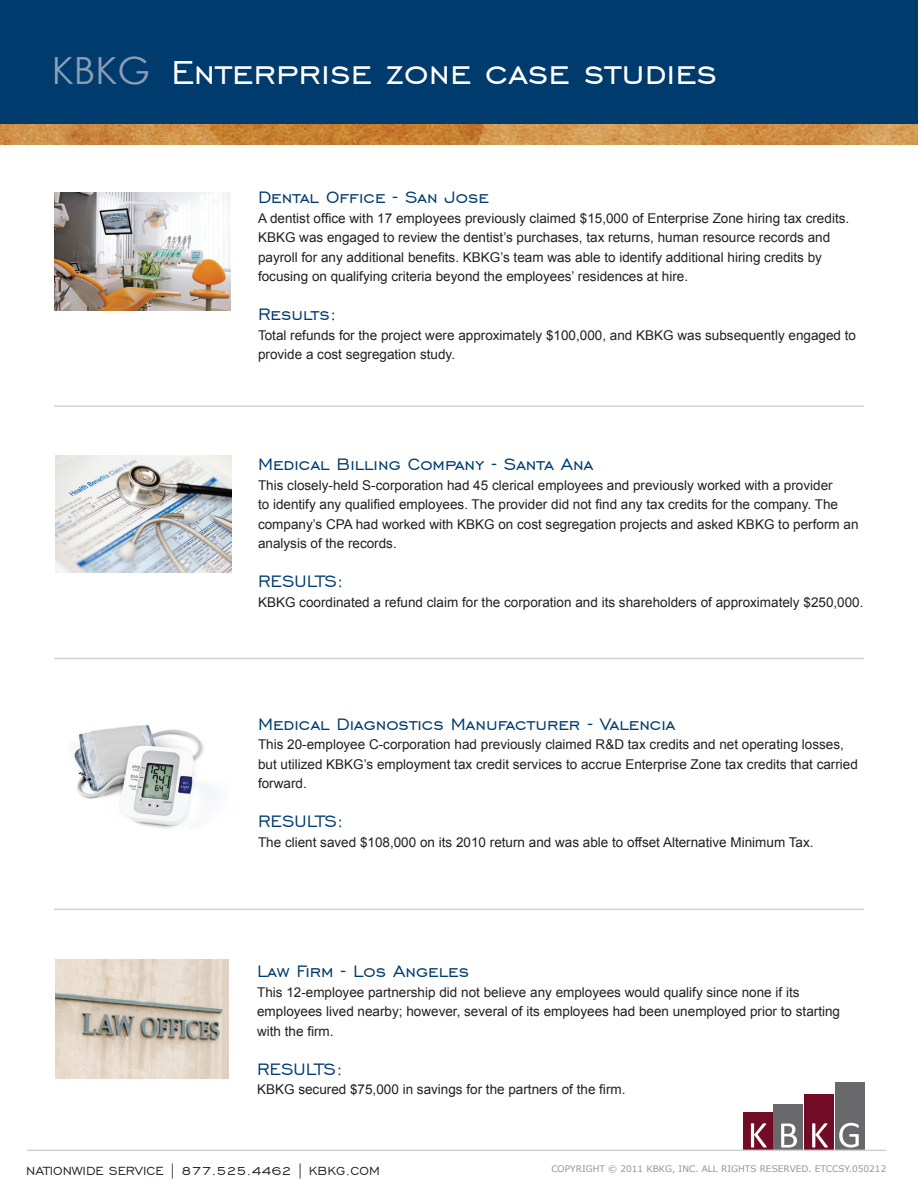
<style>
.page{position:relative;width:918px;height:1188px;background:#fff}
.page>*{position:absolute;margin:0;border:0;box-sizing:border-box;transform-origin:0 0}
.t1{font:42px "Engravers Gothic BT";color:#fff}
.t2{font:21px "Engravers Gothic BT";color:#003b6e}
.t3{font:15px "Engravers Gothic BT";color:#231f20}
.t4{font:13.5px/19.5px "Arial";color:#231f20}
.t5{font:9px "Verdana";color:#939598}
.s1{font-family:"Century Gothic";font-size:37.5px;color:#8b9eb3}
</style>
<div class="page">
<div style="left:0;top:0;width:918px;height:125px;background:#003b6e"></div>
<img style="left:0;top:125px;width:918px;height:19px">
<img style="left:55px;top:960px;width:173px;height:118px">
<img style="left:73px;top:725px;width:144px;height:103px">
<img style="left:55px;top:455px;width:177px;height:118px">
<img style="left:54px;top:193px;width:176px;height:117px">
<div style="left:835px;top:1082px;width:29px;height:69px;background:#69696c"></div>
<svg style="left:839px;top:1123px;width:20px;height:25px"></svg>
<div style="left:804px;top:1094px;width:29px;height:56px;background:#720c26"></div>
<svg style="left:812px;top:1123px;width:16px;height:25px"></svg>
<div style="left:774px;top:1104px;width:29px;height:47px;background:#69696c"></div>
<svg style="left:781px;top:1123px;width:16px;height:25px"></svg>
<div style="left:743px;top:1112px;width:29px;height:38px;background:#720c26"></div>
<svg style="left:751px;top:1123px;width:16px;height:25px"></svg>
<hr style="left:54px;top:405px;width:810px;height:2px;background:#d1d2d4">
<hr style="left:54px;top:658px;width:810px;height:1px;background:#d1d2d4">
<hr style="left:54px;top:909px;width:810px;height:1px;background:#d1d2d4">
<hr style="left:27px;top:1150px;width:859px;height:1px;background:#d1d2d4">
<h1 class="t1" style="left:52px;top:50px;width:667px"><span class="s1">KBKG</span> Enterprise zone case studies</h1>
<h2 class="t2" style="left:258px;top:186px;width:233px">Dental Office - San Jose</h2>
<p class="t4" style="left:258px;top:209px;width:593px">A dentist office with 17 employees previously claimed $15,000 of Enterprise Zone hiring tax credits.<br>KBKG was engaged to review the dentist’s purchases, tax returns, human resource records and payroll for any additional benefits. KBKG’s team was able to identify additional hiring credits by focusing on qualifying criteria beyond the employees’ residences at hire.</p>
<h2 class="t2" style="left:258px;top:303px;width:80px">Results:</h2>
<p class="t4" style="left:258px;top:326px;width:600px">Total refunds for the project were approximately $100,000, and KBKG was subsequently engaged to provide a cost segregation study.</p>
<h2 class="t2" style="left:258px;top:453px;width:337px">Medical Billing Company - Santa Ana</h2>
<p class="t4" style="left:258px;top:476px;width:602px">This closely-held S-corporation had 45 clerical employees and previously worked with a provider<br>to identify any qualified employees. The provider did not find any tax credits for the company. The company’s CPA had worked with KBKG on cost segregation projects and asked KBKG to perform an analysis of the records.</p>
<h2 class="t2" style="left:258px;top:570px;width:87px">RESULTS:</h2>
<p class="t4" style="left:258px;top:593px;width:607px">KBKG coordinated a refund claim for the corporation and its shareholders of approximately $250,000.</p>
<h2 class="t2" style="left:258px;top:713px;width:419px">Medical Diagnostics Manufacturer - Valencia</h2>
<p class="t4" style="left:258px;top:735px;width:601px">This 20-employee C-corporation had previously claimed R&amp;D tax credits and net operating losses, but utilized KBKG’s employment tax credit services to accrue Enterprise Zone tax credits that carried forward.</p>
<h2 class="t2" style="left:258px;top:810px;width:87px">RESULTS:</h2>
<p class="t4" style="left:258px;top:833px;width:557px">The client saved $108,000 on its 2010 return and was able to offset Alternative Minimum Tax.</p>
<h2 class="t2" style="left:257px;top:960px;width:213px">Law Firm - Los Angeles</h2>
<p class="t4" style="left:257px;top:983px;width:585px">This 12-employee partnership did not believe any employees would qualify since none if its employees lived nearby; however, several of its employees had been unemployed prior to starting with the firm.</p>
<h2 class="t2" style="left:257px;top:1058px;width:87px">RESULTS:</h2>
<p class="t4" style="left:257px;top:1080px;width:370px">KBKG secured $75,000 in savings for the partners of the firm.</p>
<p class="t3" style="left:26px;top:1162px;width:355px">NATIONWIDE SERVICE | 877.525.4462 | KBKG.COM</p>
<p class="t5" style="left:551px;top:1163px;width:337px">COPYRIGHT © 2011 KBKG, INC. ALL RIGHTS RESERVED. ETCCSY.050212</p>
</div>
